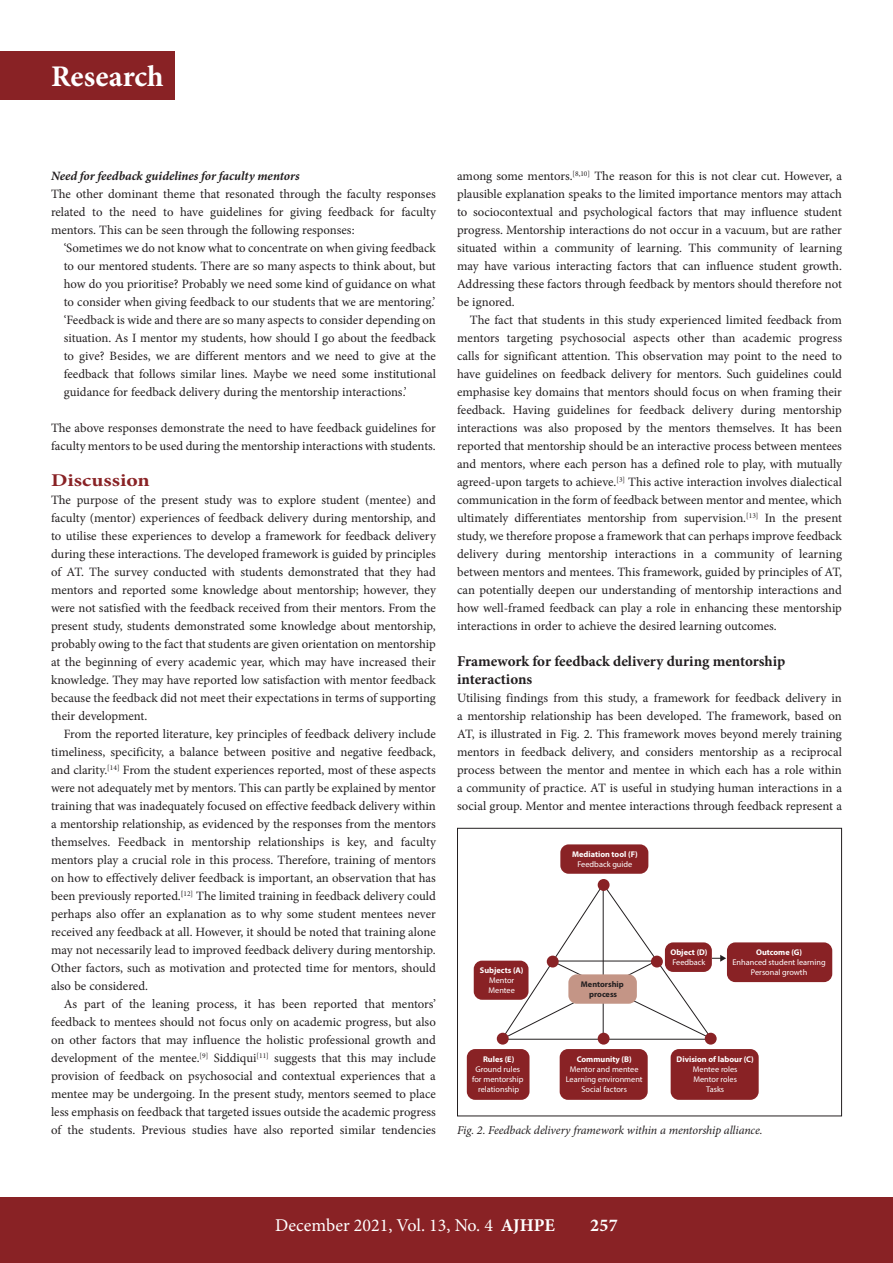
<style>
.page{position:relative;width:893px;height:1263px;background:#fff}
.page>*{position:absolute;margin:0;border:0;box-sizing:border-box;transform-origin:0 0}
.t1{font:700 30px "Minion Pro";color:#fff}
.t2{font:18px "Minion Pro";color:#fff}
.B_HEAD{font:700 18px "Minion Pro";color:#892225;scale:1.2 1}
.t3{font:700 18px "Minion Pro";color:#fff}
.C_HEAD{font:700 15px/18px "Minion Pro";color:#231f20}
.BODY_TEXT_INDENT{font:12.75px/18px "Minion Pro";color:#231f20;text-align:justify}
.BODY_TEXT_1ST_PARAGR{font:12.75px/18px "Minion Pro";color:#231f20;text-align:justify}
.E_HEAD{font:italic 700 12.75px "Minion Pro";letter-spacing:-.005em;color:#231f20}
.CAPTIONS{font:italic 12px "Minion Pro";letter-spacing:-.01em;color:#231f20}
.t4{font:8.25px/9.9px "Myriad Pro";color:#fff;text-align:center}
.t5{font:700 8.25px/9.9px "Myriad Pro";color:#fff;text-align:center}
.t6{font:700 8.25px/9.9px "Myriad Pro";color:#231f20;text-align:center}
.s1{font-weight:400}
.s2{font-weight:700}
</style>
<div class="page">
<div style="left:0;top:1197px;width:893px;height:66px;background:#892225"></div>
<div style="left:0;top:51px;width:174px;height:49px;background:#892225"></div>
<div style="left:560px;top:844px;width:88px;height:30px;background:#892225;border-radius:8px"></div>
<svg style="left:501px;top:883px;width:225px;height:157px"></svg>
<div style="left:598px;top:879px;width:12px;height:12px;background:#892225;border-radius:50%"></div>
<div style="left:598px;top:1033px;width:12px;height:11px;background:#892225;border-radius:50%"></div>
<div style="left:705px;top:1033px;width:12px;height:11px;background:#892225;border-radius:50%"></div>
<div style="left:497px;top:1033px;width:12px;height:11px;background:#892225;border-radius:50%"></div>
<div style="left:547px;top:955px;width:12px;height:12px;background:#892225;border-radius:50%"></div>
<div style="left:651px;top:955px;width:12px;height:12px;background:#892225;border-radius:50%"></div>
<div style="left:568px;top:974px;width:69px;height:30px;background:#c49586;border-radius:8px"></div>
<div style="left:560px;top:1049px;width:88px;height:51px;background:#892225;border-radius:8px"></div>
<div style="left:467px;top:1049px;width:62px;height:51px;background:#892225;border-radius:8px"></div>
<div style="left:671px;top:1049px;width:88px;height:51px;background:#892225;border-radius:8px"></div>
<div style="left:665px;top:942px;width:47px;height:30px;background:#892225;border-radius:8px"></div>
<div style="left:474px;top:961px;width:54px;height:39px;background:#892225;border-radius:8px"></div>
<div style="left:727px;top:942px;width:105px;height:40px;background:#892225;border-radius:8px"></div>
<div style="left:457px;top:828px;width:385px;height:288px;border:1px solid #231f20"></div>
<h1 class="t1" style="left:51px;top:56px;width:114px">Research</h1>
<h4 class="E_HEAD" style="left:51px;top:167px;width:250px">Need for feedback guidelines for faculty mentors</h4>
<p class="BODY_TEXT_1ST_PARAGR" style="left:51px;top:185px;width:386px">The other dominant theme that resonated through the faculty responses related to the need to have guidelines for giving feedback for faculty mentors. This can be seen through the following responses:</p>
<p class="BODY_TEXT_INDENT" style="left:64px;top:239px;width:374px">‘Sometimes we do not know what to concentrate on when giving feedback to our mentored students. There are so many aspects to think about, but how do you prioritise? Probably we need some kind of guidance on what to consider when giving feedback to our students that we are mentoring.’</p>
<p class="BODY_TEXT_INDENT" style="left:64px;top:311px;width:374px">‘Feedback is wide and there are so many aspects to consider depending on situation. As I mentor my students, how should I go about the feedback to give? Besides, we are different mentors and we need to give at the feedback that follows similar lines. Maybe we need some institutional guidance for feedback delivery during the mentorship interactions.’</p>
<p class="BODY_TEXT_1ST_PARAGR" style="left:51px;top:419px;width:386px">The above responses demonstrate the need to have feedback guidelines for faculty mentors to be used during the mentorship interactions with students.</p>
<h2 class="B_HEAD" style="left:51px;top:468px;width:84px">Discussion</h2>
<p class="BODY_TEXT_1ST_PARAGR" style="left:51px;top:491px;width:386px">The purpose of the present study was to explore student (mentee) and faculty (mentor) experiences of feedback delivery during mentorship, and to utilise these experiences to develop a framework for feedback delivery during these interactions. The developed framework is guided by principles of AT. The survey conducted with students demonstrated that they had mentors and reported some knowledge about mentorship; however, they were not satisfied with the feedback received from their mentors. From the present study, students demonstrated some knowledge about mentorship, probably owing to the fact that students are given orientation on mentorship at the beginning of every academic year, which may have increased their knowledge. They may have reported low satisfaction with mentor feedback because the feedback did not meet their expectations in terms of supporting their development.</p>
<p class="BODY_TEXT_INDENT" style="left:51px;top:725px;width:386px;text-indent:13px">From the reported literature, key principles of feedback delivery include timeliness, specificity, a balance between positive and negative feedback, and clarity.<sup>[14]</sup> From the student experiences reported, most of these aspects were not adequately met by mentors. This can partly be explained by mentor training that was inadequately focused on effective feedback delivery within a mentorship relationship, as evidenced by the responses from the mentors themselves. Feedback in mentorship relationships is key, and faculty mentors play a crucial role in this process. Therefore, training of mentors on how to effectively deliver feedback is important, an observation that has been previously reported.<sup>[</sup><sup>12]</sup> The limited training in feedback delivery could perhaps also offer an explanation as to why some student mentees never received any feedback at all. However, it should be noted that training alone may not necessarily lead to improved feedback delivery during mentorship.<br>Other factors, such as motivation and protected time for mentors, should also be considered.</p>
<p class="BODY_TEXT_INDENT" style="left:51px;top:995px;width:386px;text-indent:13px">As part of the leaning process, it has been reported that mentors’ feedback to mentees should not focus only on academic progress, but also on other factors that may influence the holistic professional growth and development of the mentee.<sup>[9]</sup> Siddiqui<sup>[11]</sup> suggests that this may include provision of feedback on psychosocial and contextual experiences that a mentee may be undergoing. In the present study, mentors seemed to place less emphasis on feedback that targeted issues outside the academic progress of the students. Previous studies have also reported similar tendencies</p>
<p class="BODY_TEXT_INDENT" style="left:457px;top:167px;width:386px">among some mentors.<sup>[8,10]</sup> The reason for this is not clear cut. However, a plausible explanation speaks to the limited importance mentors may attach to sociocontextual and psychological factors that may influence student progress. Mentorship interactions do not occur in a vacuum, but are rather situated within a community of learning. This community of learning may have various interacting factors that can influence student growth.<br>Addressing these factors through feedback by mentors should therefore not be ignored.</p>
<p class="BODY_TEXT_INDENT" style="left:457px;top:311px;width:386px;text-indent:13px">The fact that students in this study experienced limited feedback from mentors targeting psychosocial aspects other than academic progress calls for significant attention. This observation may point to the need to have guidelines on feedback delivery for mentors. Such guidelines could emphasise key domains that mentors should focus on when framing their feedback. Having guidelines for feedback delivery during mentorship interactions was also proposed by the mentors themselves. It has been reported that mentorship should be an interactive process between mentees and mentors, where each person has a defined role to play, with mutually agreed-upon targets to achieve.<sup>[3]</sup> This active interaction involves dialectical communication in the form of feedback between mentor and mentee, which ultimately differentiates mentorship from supervision.<sup>[13]</sup> In the present study, we therefore propose a framework that can perhaps improve feedback delivery during mentorship interactions in a community of learning between mentors and mentees. This framework, guided by principles of AT, can potentially deepen our understanding of mentorship interactions and how well-framed feedback can play a role in enhancing these mentorship interactions in order to achieve the desired learning outcomes.</p>
<h3 class="C_HEAD" style="left:457px;top:652px;width:330px">Framework for feedback delivery during mentorship interactions</h3>
<p class="BODY_TEXT_1ST_PARAGR" style="left:457px;top:689px;width:386px">Utilising findings from this study, a framework for feedback delivery in a mentorship relationship has been developed. The framework, based on AT, is illustrated in Fig. 2. This framework moves beyond merely training mentors in feedback delivery, and considers mentorship as a reciprocal process between the mentor and mentee in which each has a role within a community of practice. AT is useful in studying human interactions in a social group. Mentor and mentee interactions through feedback represent a</p>
<p class="t5" style="left:572px;top:849px;width:67px">Mediation tool (F)<br><span class="s1">Feedback guide</span></p>
<p class="t4" style="left:480px;top:965px;width:45px"><span class="s2">Subjects (A)<br></span>Mentor<br>Mentee</p>
<p class="t6" style="left:581px;top:979px;width:44px">Mentorship process</p>
<p class="t5" style="left:670px;top:947px;width:39px;text-align:left">Object (D)<br><span class="s1">Feedback</span></p>
<p class="t4" style="left:732px;top:947px;width:95px"><span class="s2">Outcome (G)<br></span>Enhanced student learning<br>Personal growth</p>
<p class="t4" style="left:472px;top:1054px;width:53px"><span class="s2">Rules (E)<br></span>Ground rules for mentorship relationship</p>
<p class="t4" style="left:677px;top:1054px;width:79px"><span class="s2">Division of labour (C)<br></span>Mentee roles<br>Mentor roles<br>Tasks</p>
<p class="t4" style="left:566px;top:1054px;width:78px"><span class="s2">Community (B)<br></span>Mentor and mentee<br>Learning environment<br>Social factors</p>
<p class="CAPTIONS" style="left:457px;top:1122px;width:307px">Fig. 2. Feedback delivery framework within a mentorship alliance.</p>
<h2 class="t2" style="left:275px;top:1213px;width:281px">December 2021, Vol. 13, No. 4 <span class="s2">AJHPE</span></h2>
<h2 class="t3" style="left:590px;top:1213px;width:29px">257</h2>
</div>
